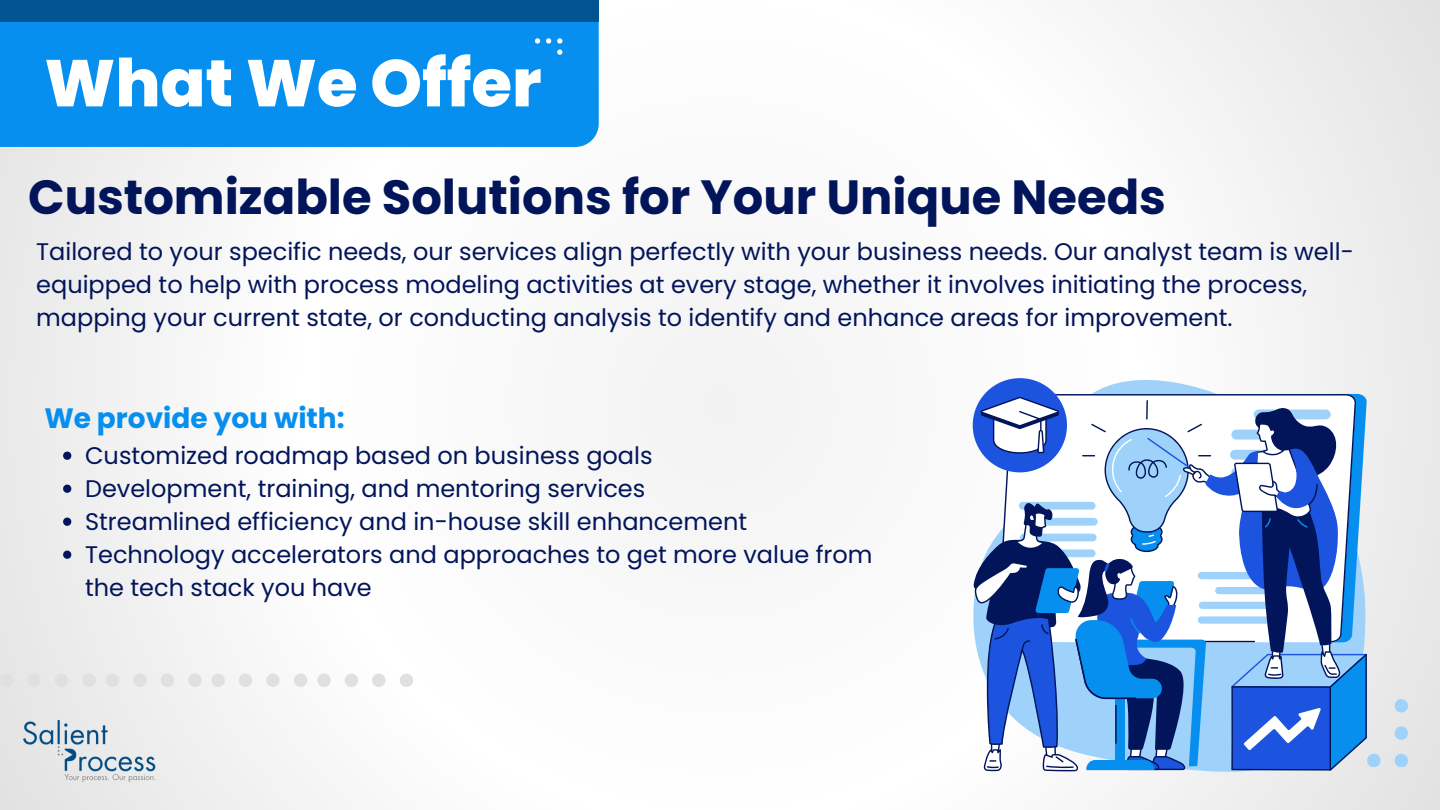
<style>
.page{position:relative;width:1440px;height:810px;background:#fff}
.page>*{position:absolute;margin:0;border:0;box-sizing:border-box;transform-origin:0 0}
.t1{font:800 66px "Poppins";color:#fff}
.t2{font:700 48px "Poppins";color:#02155a}
.t3{font:700 28px "Poppins";color:#068fee}
.t4{font:24px/33px "Poppins";color:#02155a}
</style>
<div class="page">
<svg style="left:1395px;top:699px;width:13px;height:13px"></svg>
<svg style="left:1395px;top:726px;width:13px;height:13px"></svg>
<svg style="left:1395px;top:754px;width:13px;height:13px"></svg>
<svg style="left:0;top:674px;width:13px;height:13px"></svg>
<svg style="left:27px;top:674px;width:14px;height:13px"></svg>
<svg style="left:55px;top:674px;width:13px;height:13px"></svg>
<svg style="left:82px;top:674px;width:14px;height:13px"></svg>
<svg style="left:106px;top:674px;width:13px;height:13px"></svg>
<svg style="left:133px;top:674px;width:14px;height:13px"></svg>
<svg style="left:161px;top:674px;width:13px;height:13px"></svg>
<svg style="left:188px;top:674px;width:14px;height:13px"></svg>
<svg style="left:211px;top:674px;width:14px;height:13px"></svg>
<svg style="left:239px;top:674px;width:13px;height:13px"></svg>
<svg style="left:266px;top:674px;width:14px;height:13px"></svg>
<svg style="left:294px;top:674px;width:13px;height:13px"></svg>
<svg style="left:317px;top:674px;width:14px;height:13px"></svg>
<svg style="left:345px;top:674px;width:13px;height:13px"></svg>
<svg style="left:372px;top:674px;width:13px;height:13px"></svg>
<svg style="left:400px;top:674px;width:13px;height:13px"></svg>
<img style="left:17px;top:713px;width:150px;height:81px">
<div style="left:0;top:21px;width:599px;height:126px;background:#068fee"></div>
<div style="left:0;top:0;width:599px;height:21px;background:#005492"></div>
<svg style="left:535px;top:38px;width:5px;height:6px"></svg>
<svg style="left:546px;top:38px;width:5px;height:6px"></svg>
<svg style="left:557px;top:38px;width:5px;height:6px"></svg>
<svg style="left:557px;top:50px;width:5px;height:5px"></svg>
<svg style="left:972px;top:363px;width:393px;height:417px"></svg>
<div style="left:973px;top:378px;width:94px;height:94px;background:#1c54df;border-radius:50%"></div>
<svg style="left:973px;top:397px;width:407px;height:374px"></svg>
<svg style="left:63px;top:452px;width:8px;height:8px"></svg>
<svg style="left:63px;top:485px;width:8px;height:8px"></svg>
<svg style="left:63px;top:518px;width:8px;height:8px"></svg>
<svg style="left:63px;top:551px;width:8px;height:8px"></svg>
<p class="t1" style="left:44px;top:37px;width:499px">What We Offer</p>
<p class="t2" style="left:28px;top:164px;width:1139px">Customizable Solutions for Your Unique Needs</p>
<p class="t4" style="left:36px;top:235px;width:1319px">Tailored to your specific needs, our services align perfectly with your business needs. Our analyst team is well&shy;equipped to help with process modeling activities at every stage, whether it involves initiating the process, mapping your current state, or conducting analysis to identify and enhance areas for improvement.</p>
<p class="t3" style="left:44px;top:399px;width:302px">We provide you with:</p>
<p class="t4" style="left:85px;top:439px;width:569px">Customized roadmap based on business goals</p>
<p class="t4" style="left:85px;top:472px;width:562px">Development, training, and mentoring services</p>
<p class="t4" style="left:85px;top:505px;width:663px">Streamlined efficiency and in-house skill enhancement</p>
<p class="t4" style="left:85px;top:538px;width:789px">Technology accelerators and approaches to get more value from the tech stack you have</p>
</div>
